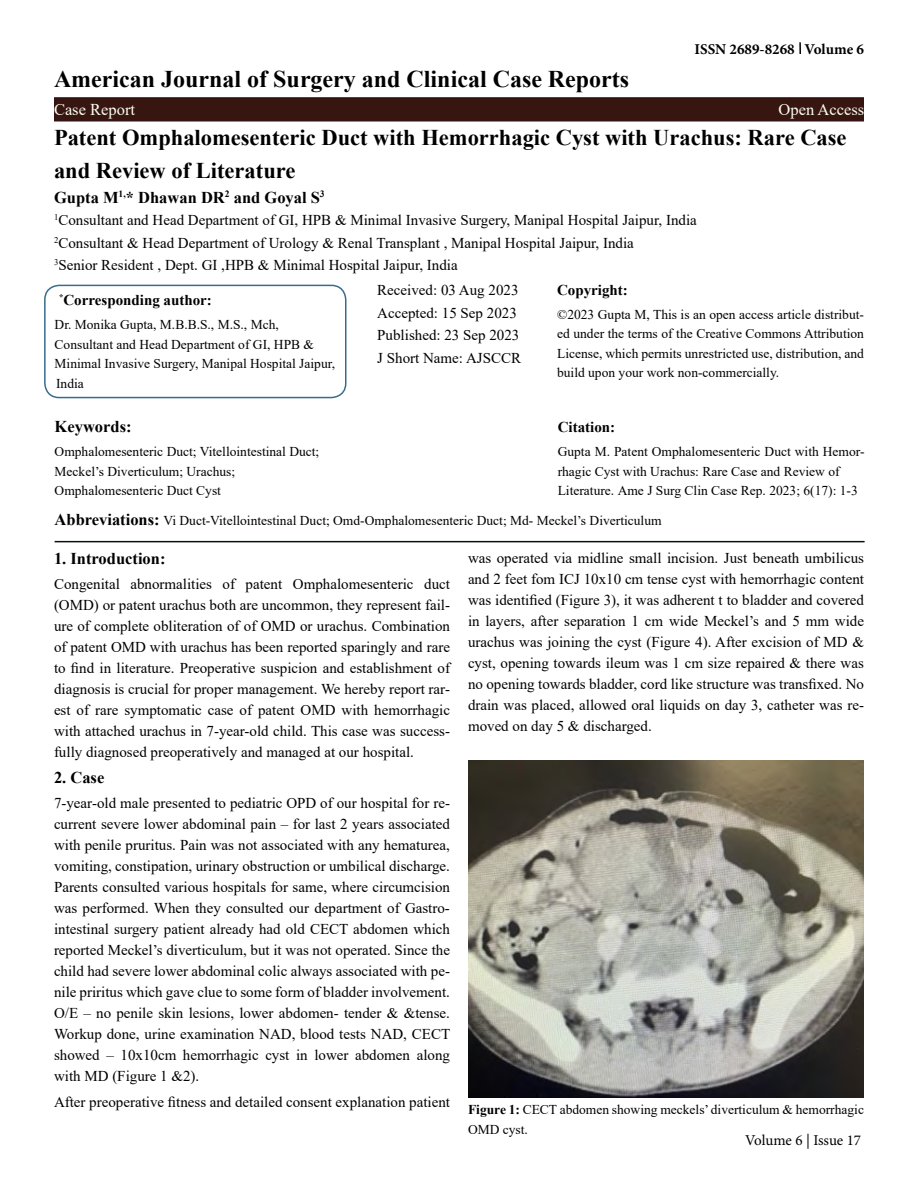
<style>
.page{position:relative;width:918px;height:1188px;background:#fff}
.page>*{position:absolute;margin:0;border:0;box-sizing:border-box;transform-origin:0 0}
.t1{font:700 24px "Times New Roman";color:#000}
.t2{font:700 22.5px/33px "Times New Roman";color:#000}
.t3{font:700 16.5px "Times New Roman";color:#000}
.t4{font:16.5px "Times New Roman";color:#fbfcf2}
.t5{font:15px/21px "Times New Roman";color:#000;text-align:justify}
.t6{font:700 15px "Times New Roman";color:#000}
.t7{font:700 15px "Minion Pro";color:#000}
.t8{font:15px "Minion Pro";letter-spacing:-.005em;color:#000}
.t9{font:13.5px/19.5px "Times New Roman";color:#000}
.s1{font-weight:700;font-size:16.5px}
.s2{font-weight:700}
</style>
<div class="page">
<svg style="left:799px;top:42px;width:2px;height:12px"></svg>
<div style="left:54px;top:97px;width:810px;height:25px;background:#36160f;border:2px solid #331313"></div>
<div style="left:44px;top:285px;width:302px;height:113px;border:2px solid #386c8d;border-radius:14px"></div>
<hr style="left:55px;top:541px;width:810px;height:1px;background:#081208">
<img style="left:468px;top:760px;width:396px;height:338px">
<p class="t7" style="left:695px;top:39px;width:171px">ISSN 2689-8268 Volume 6</p>
<h1 class="t1" style="left:54px;top:62px;width:577px">American Journal of Surgery and Clinical Case Reports</h1>
<p class="t4" style="left:54px;top:98px;width:83px">Case Report</p>
<p class="t4" style="left:779px;top:98px;width:87px">Open Access</p>
<h2 class="t2" style="left:54px;top:120px;width:794px">Patent Omphalomesenteric Duct with Hemorrhagic Cyst with Urachus: Rare Case and Review of Literature</h2>
<p class="t3" style="left:54px;top:185px;width:272px">Gupta M<sup>1,</sup>* Dhawan DR<sup>2</sup> and Goyal S<sup>3</sup></p>
<p class="t5" style="left:54px;top:209px;width:644px;line-height:22.5px;text-align:left"><sup>1</sup>Consultant and Head Department of GI, HPB &amp; Minimal Invasive Surgery, Manipal Hospital Jaipur, India<br><sup>2</sup>Consultant &amp; Head Department of Urology &amp; Renal Transplant , Manipal Hospital Jaipur, India<br><sup>3</sup>Senior Resident , Dept. GI ,HPB &amp; Minimal Hospital Jaipur, India</p>
<p class="t6" style="left:59px;top:289px;width:154px"><sup>*</sup>Corresponding author:</p>
<p class="t9" style="left:55px;top:315px;width:282px">Dr. Monika Gupta, M.B.B.S., M.S., Mch, Consultant and Head Department of GI, HPB &amp; Minimal Invasive Surgery, Manipal Hospital Jaipur, India</p>
<p class="t5" style="left:377px;top:278px;width:145px;line-height:22.5px;text-align:left">Received: 03 Aug 2023<br>Accepted: 15 Sep 2023<br>Published: 23 Sep 2023<br>J Short Name: AJSCCR</p>
<p class="t6" style="left:557px;top:279px;width:72px">Copyright:</p>
<p class="t9" style="left:557px;top:304px;width:308px;text-align:justify">©2023 Gupta M, This is an open access article distribut&shy;ed under the terms of the Creative Commons Attribution License, which permits unrestricted use, distribution, and build upon your work non-commercially.</p>
<p class="t3" style="left:55px;top:415px;width:78px">Keywords:</p>
<p class="t9" style="left:55px;top:442px;width:266px">Omphalomesenteric Duct; Vitellointestinal Duct;<br>Meckel’s Diverticulum; Urachus;<br>Omphalomesenteric Duct Cyst</p>
<p class="t6" style="left:558px;top:417px;width:59px">Citation:</p>
<p class="t9" style="left:558px;top:442px;width:308px">Gupta M. Patent Omphalomesenteric Duct with Hemor&shy;rhagic Cyst with Urachus: Rare Case and Review of<br>Literature. Ame J Surg Clin Case Rep. 2023; 6(17): 1-3</p>
<p class="t9" style="left:55px;top:510px;width:609px"><span class="s1">Abbreviations:</span> Vi Duct-Vitellointestinal Duct; Omd-Omphalomesenteric Duct; Md- Meckel’s Diverticulum</p>
<p class="t3" style="left:54px;top:546px;width:113px">1. Introduction:</p>
<p class="t5" style="left:54px;top:573px;width:398px">Congenital abnormalities of patent Omphalomesenteric duct (OMD) or patent urachus both are uncommon, they represent fail&shy;ure of complete obliteration of of OMD or urachus. Combination of patent OMD with urachus has been reported sparingly and rare to find in literature. Preoperative suspicion and establishment of diagnosis is crucial for proper management. We hereby report rar&shy;est of rare symptomatic case of patent OMD with hemorrhagic with attached urachus in 7-year-old child. This case was success&shy;fully diagnosed preoperatively and managed at our hospital.</p>
<p class="t3" style="left:54px;top:765px;width:52px">2. Case</p>
<p class="t5" style="left:54px;top:792px;width:398px">7-year-old male presented to pediatric OPD of our hospital for re&shy;current severe lower abdominal pain – for last 2 years associated with penile pruritus. Pain was not associated with any hematurea, vomiting, constipation, urinary obstruction or umbilical discharge.<br>Parents consulted various hospitals for same, where circumcision was performed. When they consulted our department of Gastro&shy;intestinal surgery patient already had old CECT abdomen which reported Meckel’s diverticulum, but it was not operated. Since the child had severe lower abdominal colic always associated with pe&shy;nile priritus which gave clue to some form of bladder involvement.<br>O/E – no penile skin lesions, lower abdomen- tender &amp; &amp;tense.<br>Workup done, urine examination NAD, blood tests NAD, CECT showed – 10x10cm hemorrhagic cyst in lower abdomen along with MD (Figure 1 &amp;2).</p>
<p class="t5" style="left:54px;top:1091px;width:398px">After preoperative fitness and detailed consent explanation patient</p>
<p class="t5" style="left:468px;top:547px;width:398px">was operated via midline small incision. Just beneath umbilicus and 2 feet fom ICJ 10x10 cm tense cyst with hemorrhagic content was identified (Figure 3), it was adherent t to bladder and covered in layers, after separation 1 cm wide Meckel’s and 5 mm wide urachus was joining the cyst (Figure 4). After excision of MD &amp; cyst, opening towards ileum was 1 cm size repaired &amp; there was no opening towards bladder, cord like structure was transfixed. No drain was placed, allowed oral liquids on day 3, catheter was re&shy;moved on day 5 &amp; discharged.</p>
<p class="t9" style="left:468px;top:1100px;width:397px"><span class="s2">Figure 1:</span> CECT abdomen showing meckels’ diverticulum &amp; hemorrhagic<br>OMD cyst.</p>
<p class="t8" style="left:745px;top:1130px;width:117px">Volume 6 | Issue 17</p>
</div>
